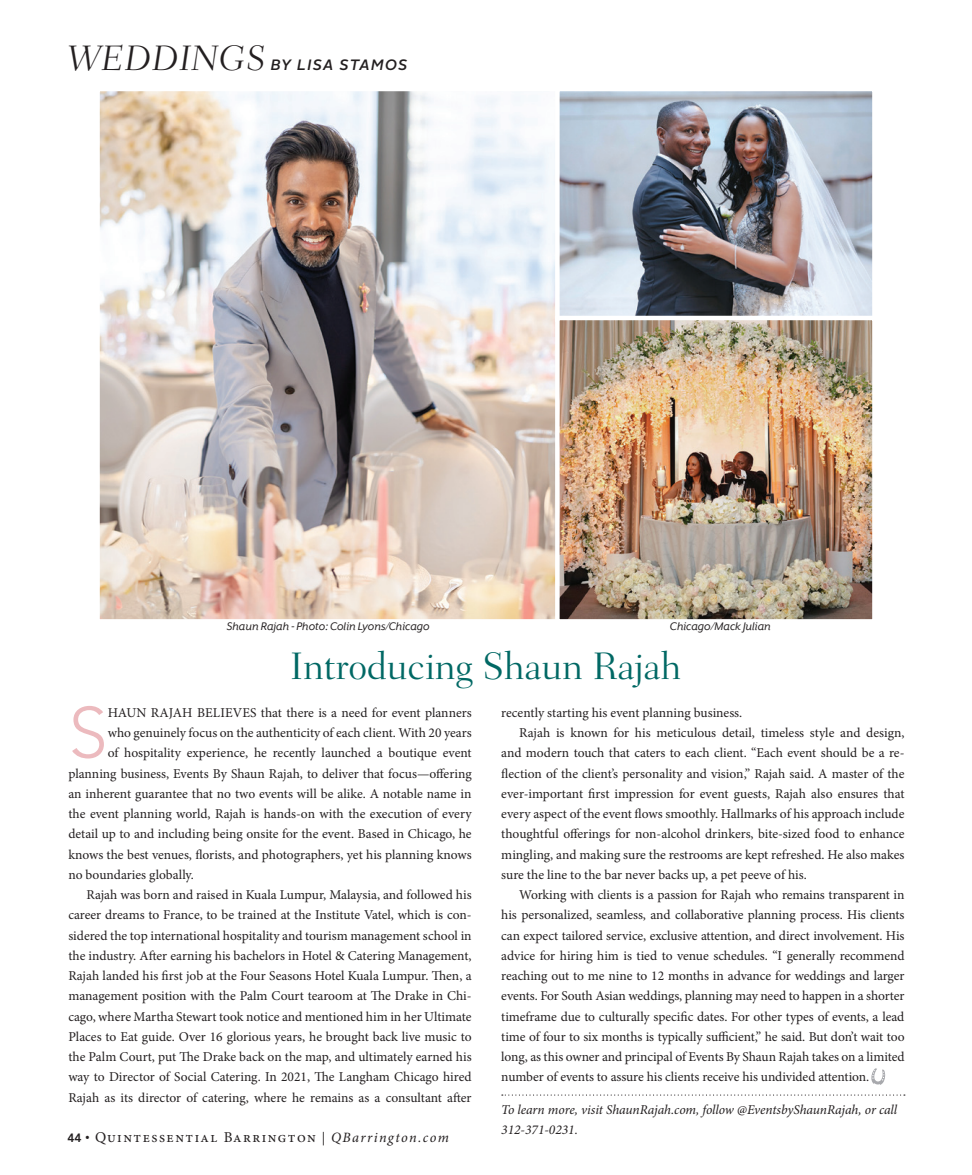
<style>
.page{position:relative;width:972px;height:1175px;background:#fff}
.page>*{position:absolute;margin:0;border:0;box-sizing:border-box;transform-origin:0 0}
.t1{font:300 70.65px "Avenir LT Std";color:#ecbabe}
.t2{font:300 39px "Fairfield LT Std";letter-spacing:-.01em;color:#006864}
.t3{font:italic 300 36px "Fairfield LT Std";color:#231f20}
.t4{font:15px "Minion Pro";letter-spacing:.1em;color:#231f20}
.t5{font:italic 500 15px "Alright Sans";letter-spacing:.08em;color:#231f20}
.t6{font:13.5px "Minion Pro";letter-spacing:-.005em;color:#231f20}
.t7{font:italic 13.5px/20.2px "Minion Pro";letter-spacing:-.005em;color:#231f20}
.t8{font:12.75px "Mr Eaves XL San Alt RI";color:#231f20}
.s1{font-family:"Avenir LT Std";font-weight:800;font-size:12px}
.s2{font-size:12px}
.s3{font-size:13.5px}
.s4{font-style:italic;font-size:14.25px}
</style>
<div class="page">
<svg style="left:502px;top:1094px;width:403px;height:1px"></svg>
<svg style="left:871px;top:1068px;width:14px;height:16px"></svg>
<img style="left:99px;top:91px;width:454px;height:529px">
<img style="left:553px;top:91px;width:320px;height:222px">
<img style="left:553px;top:313px;width:320px;height:307px">
<h3 class="t3" style="left:68px;top:37px;width:200px">WEDDINGS</h3>
<p class="t5" style="left:271px;top:55px;width:138px">BY LISA STAMOS</p>
<p class="t8" style="left:227px;top:619px;width:204px">Shaun Rajah - Photo: Colin Lyons/Chicago</p>
<p class="t8" style="left:670px;top:619px;width:102px">Chicago/Mack Julian</p>
<h2 class="t2" style="left:290px;top:643px;width:393px">Introducing Shaun Rajah</h2>
<h1 class="t1" style="left:68px;top:691px;width:41px">S</h1>
<p class="t6" style="left:108px;top:703px;width:365px">HAUN RAJAH BELIEVES that there is a need for event planners</p>
<p class="t6" style="left:108px;top:723px;width:365px">who genuinely focus on the authenticity of each client. With 20 years</p>
<p class="t6" style="left:108px;top:744px;width:365px">of hospitality experience, he recently launched a boutique event</p>
<p class="t6" style="left:68px;top:764px;width:405px">planning business, Events By Shaun Rajah, to deliver that focus—offering</p>
<p class="t6" style="left:68px;top:784px;width:405px">an inherent guarantee that no two events will be alike. A notable name in</p>
<p class="t6" style="left:68px;top:804px;width:405px">the event planning world, Rajah is hands-on with the execution of every</p>
<p class="t6" style="left:68px;top:825px;width:405px">detail up to and including being onsite for the event. Based in Chicago, he</p>
<p class="t6" style="left:68px;top:845px;width:405px">knows the best venues, florists, and photographers, yet his planning knows</p>
<p class="t6" style="left:68px;top:865px;width:127px">no boundaries globally.</p>
<p class="t6" style="left:86px;top:885px;width:387px">Rajah was born and raised in Kuala Lumpur, Malaysia, and followed his</p>
<p class="t6" style="left:68px;top:906px;width:405px">career dreams to France, to be trained at the Institute Vatel, which is con-</p>
<p class="t6" style="left:68px;top:926px;width:405px">sidered the top international hospitality and tourism management school in</p>
<p class="t6" style="left:68px;top:946px;width:405px">the industry. After earning his bachelors in Hotel &amp; Catering Management,</p>
<p class="t6" style="left:68px;top:966px;width:405px">Rajah landed his first job at the Four Seasons Hotel Kuala Lumpur. Then, a</p>
<p class="t6" style="left:68px;top:987px;width:405px">management position with the Palm Court tearoom at The Drake in Chi-</p>
<p class="t6" style="left:68px;top:1007px;width:405px">cago, where Martha Stewart took notice and mentioned him in her Ultimate</p>
<p class="t6" style="left:68px;top:1027px;width:405px">Places to Eat guide. Over 16 glorious years, he brought back live music to</p>
<p class="t6" style="left:68px;top:1047px;width:405px">the Palm Court, put The Drake back on the map, and ultimately earned his</p>
<p class="t6" style="left:68px;top:1068px;width:405px">way to Director of Social Catering. In 2021, The Langham Chicago hired</p>
<p class="t6" style="left:68px;top:1088px;width:405px">Rajah as its director of catering, where he remains as a consultant after</p>
<p class="t4" style="left:68px;top:1126px;width:383px"><span class="s1">44</span> <span class="s2">•</span> Quintessential Barrington <span class="s3">|</span> <span class="s4">QBarrington.com</span></p>
<p class="t6" style="left:501px;top:703px;width:243px">recently starting his event planning business.</p>
<p class="t6" style="left:519px;top:723px;width:387px">Rajah is known for his meticulous detail, timeless style and design,</p>
<p class="t6" style="left:501px;top:744px;width:405px">and modern touch that caters to each client. “Each event should be a re-</p>
<p class="t6" style="left:501px;top:764px;width:405px">flection of the client’s personality and vision,” Rajah said. A master of the</p>
<p class="t6" style="left:501px;top:784px;width:405px">ever-important first impression for event guests, Rajah also ensures that</p>
<p class="t6" style="left:501px;top:804px;width:405px">every aspect of the event flows smoothly. Hallmarks of his approach include</p>
<p class="t6" style="left:501px;top:825px;width:405px">thoughtful offerings for non-alcohol drinkers, bite-sized food to enhance</p>
<p class="t6" style="left:501px;top:845px;width:405px">mingling, and making sure the restrooms are kept refreshed. He also makes</p>
<p class="t6" style="left:501px;top:865px;width:307px">sure the line to the bar never backs up, a pet peeve of his.</p>
<p class="t6" style="left:519px;top:885px;width:387px">Working with clients is a passion for Rajah who remains transparent in</p>
<p class="t6" style="left:501px;top:906px;width:405px">his personalized, seamless, and collaborative planning process. His clients</p>
<p class="t6" style="left:501px;top:926px;width:405px">can expect tailored service, exclusive attention, and direct involvement. His</p>
<p class="t6" style="left:501px;top:946px;width:405px">advice for hiring him is tied to venue schedules. “I generally recommend</p>
<p class="t6" style="left:501px;top:966px;width:405px">reaching out to me nine to 12 months in advance for weddings and larger</p>
<p class="t6" style="left:501px;top:987px;width:405px">events. For South Asian weddings, planning may need to happen in a shorter</p>
<p class="t6" style="left:501px;top:1007px;width:405px">timeframe due to culturally specific dates. For other types of events, a lead</p>
<p class="t6" style="left:501px;top:1027px;width:405px">time of four to six months is typically sufficient,” he said. But don’t wait too</p>
<p class="t6" style="left:501px;top:1047px;width:405px">long, as this owner and principal of Events By Shaun Rajah takes on a limited</p>
<p class="t6" style="left:501px;top:1068px;width:370px">number of events to assure his clients receive his undivided attention.</p>
<p class="t7" style="left:501px;top:1099px;width:397px">To learn more, visit ShaunRajah.com, follow @EventsbyShaunRajah, or call<br>312-371-0231.</p>
</div>
